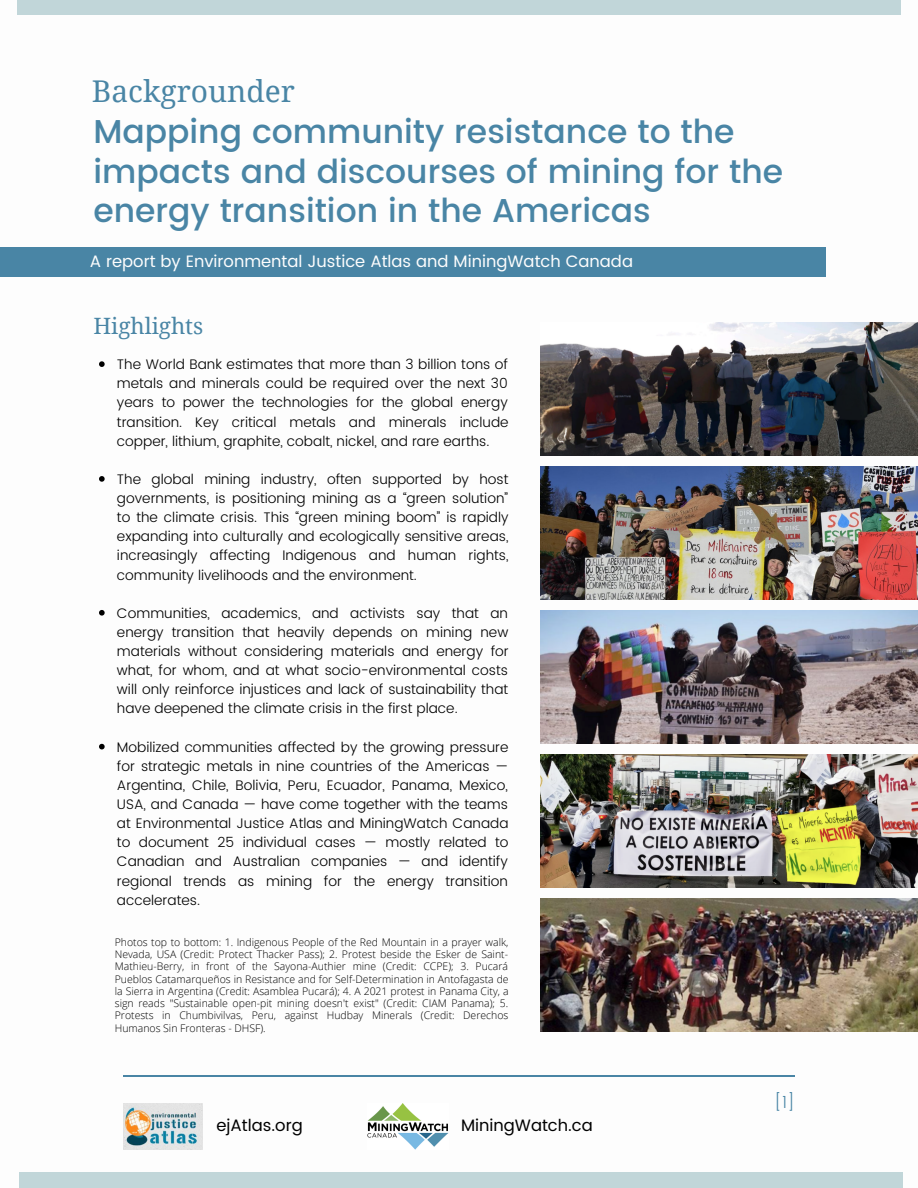
<style>
.page{position:relative;width:918px;height:1188px;background:#fff}
.page>*{position:absolute;margin:0;border:0;box-sizing:border-box;transform-origin:0 0}
.t1{font:500 33px/39.3px "Poppins";color:#4985a5}
.t2{font:30px "Droid Serif";color:#4985a5}
.t3{font:22.5px "Droid Serif";color:#4985a5}
.t4{font:300 16.95px "Poppins";color:#4985a5}
.t5{font:16.5px "Poppins";color:#fdfdfd}
.t6{font:16.5px "Poppins";color:#000}
.t7{font:300 13.8px/19.2px "Poppins";color:#000;text-align:justify}
.t8{font:300 10.5px/12.3px "Open Sans";color:#000;text-align:justify}
</style>
<div class="page">
<img style="left:540px;top:323px;width:378px;height:133px">
<img style="left:540px;top:467px;width:378px;height:133px">
<img style="left:540px;top:611px;width:378px;height:133px">
<img style="left:540px;top:755px;width:378px;height:133px">
<img style="left:540px;top:899px;width:378px;height:133px">
<div style="left:19px;top:1172px;width:883px;height:16px;background:#c1d6d9"></div>
<hr style="left:123px;top:1075px;width:672px;height:1px;background:#4985a5">
<img style="left:368px;top:1103px;width:81px;height:46px">
<img style="left:123px;top:1103px;width:80px;height:46px">
<svg style="left:99px;top:361px;width:6px;height:6px"></svg>
<svg style="left:99px;top:476px;width:6px;height:6px"></svg>
<svg style="left:99px;top:610px;width:6px;height:6px"></svg>
<svg style="left:99px;top:744px;width:6px;height:5px"></svg>
<div style="left:17px;top:0;width:883px;height:14px;background:#c1d6d9"></div>
<div style="left:0;top:247px;width:826px;height:30px;background:#4985a5"></div>
<p class="t2" style="left:92px;top:74px;width:205px">Backgrounder</p>
<p class="t1" style="left:93px;top:112px;width:691px">Mapping community resistance to the impacts and discourses of mining for the energy transition in the Americas</p>
<p class="t5" style="left:90px;top:251px;width:545px">A report by Environmental Justice Atlas and MiningWatch Canada</p>
<p class="t3" style="left:93px;top:313px;width:111px">Highlights</p>
<p class="t7" style="left:117px;top:355px;width:393px">The World Bank estimates that more than 3 billion tons of metals and minerals could be required over the next 30 years to power the technologies for the global energy transition. Key critical metals and minerals include copper, lithium, graphite, cobalt, nickel, and rare earths.</p>
<p class="t7" style="left:117px;top:470px;width:393px">The global mining industry, often supported by host governments, is positioning mining as a “green solution” to the climate crisis. This “green mining boom” is rapidly expanding into culturally and ecologically sensitive areas, increasingly affecting Indigenous and human rights, community livelihoods and the environment.</p>
<p class="t7" style="left:117px;top:603px;width:393px">Communities, academics, and activists say that an energy transition that heavily depends on mining new materials without considering materials and energy for what, for whom, and at what socio-environmental costs will only reinforce injustices and lack of sustainability that have deepened the climate crisis in the first place.</p>
<p class="t7" style="left:117px;top:737px;width:393px">Mobilized communities affected by the growing pressure for strategic metals in nine countries of the Americas — Argentina, Chile, Bolivia, Peru, Ecuador, Panama, Mexico, USA, and Canada — have come together with the teams at Environmental Justice Atlas and MiningWatch Canada to document 25 individual cases — mostly related to Canadian and Australian companies — and identify regional trends as mining for the energy transition accelerates.</p>
<p class="t8" style="left:115px;top:936px;width:395px">Photos top to bottom: 1. Indigenous People of the Red Mountain in a prayer walk, Nevada, USA (Credit: Protect Thacker Pass); 2. Protest beside the Esker de Saint-Mathieu-Berry, in front of the Sayona-Authier mine (Credit: CCPE); 3. Pucará Pueblos Catamarqueños in Resistance and for Self-Determination in Antofagasta de la Sierra in Argentina (Credit: Asamblea Pucará); 4. A 2021 protest in Panama City, a sign reads "Sustainable open-pit mining doesn't exist" (Credit: CIAM Panama); 5.<br>Protests in Chumbivilvas, Peru, against Hudbay Minerals (Credit: Derechos Humanos Sin Fronteras - DHSF).</p>
<p class="t6" style="left:217px;top:1116px;width:88px">ejAtlas.org</p>
<p class="t6" style="left:461px;top:1116px;width:133px">MiningWatch.ca</p>
<p class="t4" style="left:774px;top:1093px;width:22px">[1]</p>
</div>
